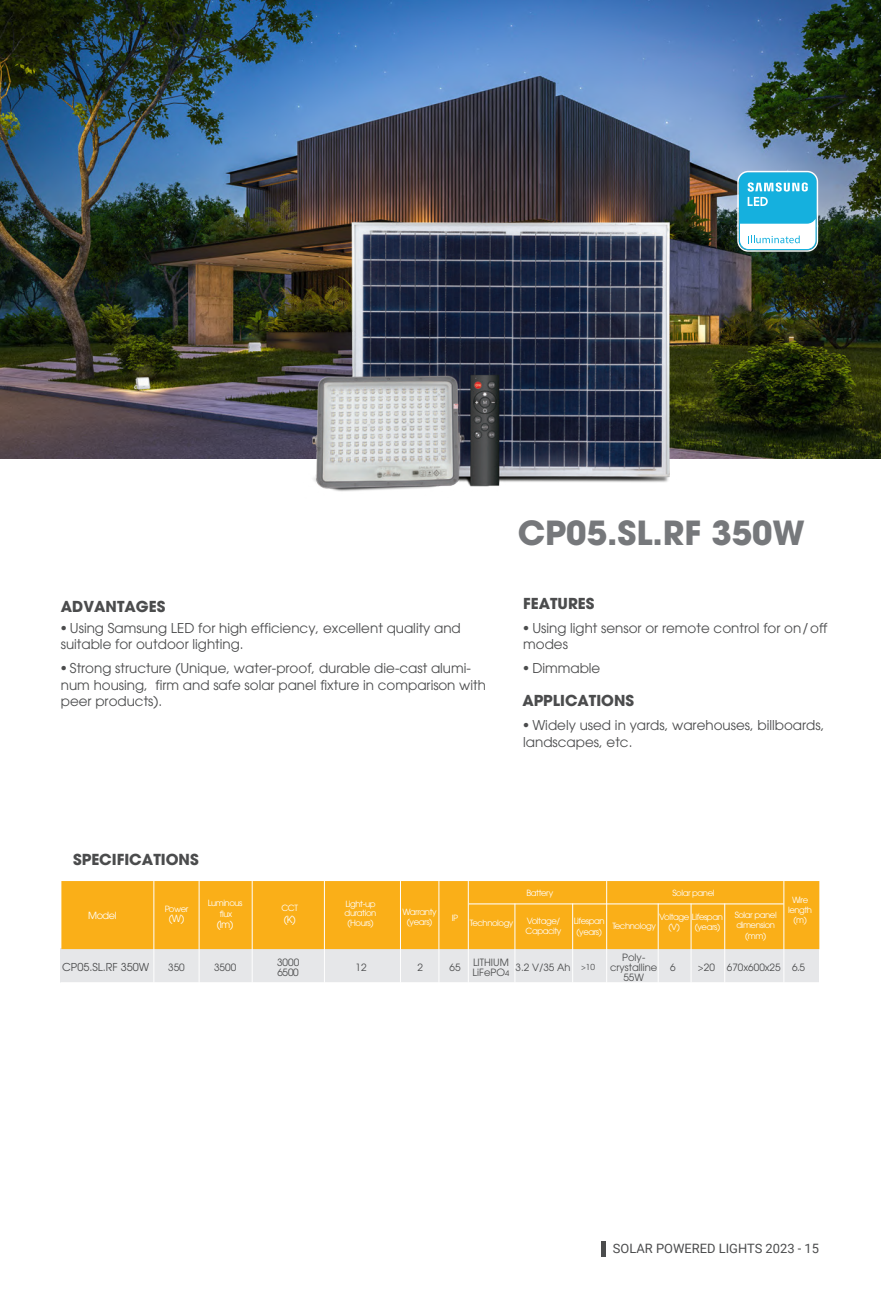
<style>
.page{position:relative;width:881px;height:1293px;background:#fff}
.page>*{position:absolute;margin:0;border:0;box-sizing:border-box;transform-origin:0 0}
.t1{font:700 33px "RD Avo";color:#76787b}
.t2{font:700 15.15px "UTM Avo";color:#4b4c4d}
.t3{font:700 15px "UTM Avo";color:#4b4c4d}
.t4{font:13.5px/16.5px "RD Avo";color:#4b4c4d}
.t5{font:12.9px "Roboto";color:#4b4c4d}
.t6{font:10.8px "UTM Avo";color:#4b4c4d}
.t7{font:9.9px/9.9px "UTM Avo";color:#4b4c4d}
.t8{font:9.75px "UTM Avo";letter-spacing:-.055em;color:#fff}
.t9{font:8.55px/10.2px "UTM Avo";letter-spacing:-.05em;color:#fff;text-align:center}
.s1{font-size:7.5px}
.s2{font-family:"Myriad Pro"}
.s3{font-family:"Myriad Pro";font-size:8.25px}
.s4{font-size:8.25px}
</style>
<div class="page">
<img style="left:0;top:0;width:880px;height:459px">
<svg style="left:738px;top:172px;width:78px;height:78px"></svg>
<div style="left:737px;top:171px;width:80px;height:81px;border:1px solid #fff;border-radius:10px"></div>
<img style="left:258px;top:123px;width:465px;height:369px">
<div style="left:60px;top:948px;width:759px;height:34px;background:#e6e7e9"></div>
<div style="left:61px;top:881px;width:758px;height:68px;background:#faaf18"></div>
<hr style="left:468px;top:903px;width:315px;height:1px;background:#fff">
<hr style="left:153px;top:881px;width:1px;height:101px;background:#fff">
<hr style="left:199px;top:881px;width:1px;height:101px;background:#fff">
<hr style="left:252px;top:881px;width:1px;height:101px;background:#fff">
<hr style="left:324px;top:881px;width:1px;height:101px;background:#fff">
<hr style="left:400px;top:881px;width:1px;height:101px;background:#fff">
<hr style="left:438px;top:881px;width:1px;height:101px;background:#fff">
<hr style="left:468px;top:881px;width:1px;height:101px;background:#fff">
<hr style="left:606px;top:881px;width:1px;height:101px;background:#fff">
<hr style="left:514px;top:903px;width:1px;height:79px;background:#fff">
<hr style="left:572px;top:903px;width:1px;height:79px;background:#fff">
<hr style="left:657px;top:903px;width:1px;height:79px;background:#fff">
<hr style="left:690px;top:903px;width:1px;height:79px;background:#fff">
<hr style="left:724px;top:903px;width:1px;height:79px;background:#fff">
<hr style="left:783px;top:881px;width:1px;height:101px;background:#fff">
<hr style="left:601px;top:1241px;width:4px;height:16px;background:#4b4c4d">
<p class="t1" style="left:517px;top:505px;width:288px">CP05.SL.RF 350W</p>
<p class="t3" style="left:61px;top:593px;width:106px">ADVANTAGES</p>
<p class="t3" style="left:523px;top:590px;width:73px">FEATURES</p>
<p class="t4" style="left:61px;top:618px;width:401px">• Using Samsung LED for high efficiency, excellent quality and suitable for outdoor lighting.</p>
<p class="t4" style="left:61px;top:659px;width:426px">• Strong structure (Unique, water-proof, durable die-cast alumi&shy;num housing, firm and safe solar panel fixture in comparison with peer products).</p>
<p class="t4" style="left:523px;top:618px;width:306px">• Using light sensor or remote control for on/off modes</p>
<p class="t4" style="left:523px;top:659px;width:79px">• Dimmable</p>
<p class="t3" style="left:522px;top:688px;width:113px">APPLICATIONS</p>
<p class="t4" style="left:523px;top:716px;width:303px">• Widely used in yards, warehouses, billboards, landscapes, etc.</p>
<p class="t2" style="left:73px;top:847px;width:127px">SPECIFICATIONS</p>
<p class="t8" style="left:88px;top:908px;width:30px">Model</p>
<p class="t9" style="left:165px;top:903px;width:25px">Power</p>
<p class="t8" style="left:169px;top:911px;width:17px">(W)</p>
<p class="t9" style="left:208px;top:897px;width:36px">Luminous flux</p>
<p class="t8" style="left:217px;top:917px;width:18px">(lm)</p>
<p class="t9" style="left:281px;top:902px;width:18px">CCT</p>
<p class="t8" style="left:283px;top:912px;width:14px">(K)</p>
<p class="t9" style="left:344px;top:897px;width:33px">Light-up duration (Hours)</p>
<p class="t9" style="left:402px;top:905px;width:36px">Warranty (years)</p>
<p class="t9" style="left:451px;top:911px;width:8px">IP</p>
<p class="t9" style="left:526px;top:887px;width:28px">Battery</p>
<p class="t9" style="left:672px;top:887px;width:43px">Solar panel</p>
<p class="t9" style="left:470px;top:917px;width:45px">Technology</p>
<p class="t9" style="left:612px;top:920px;width:45px">Technology</p>
<p class="t9" style="left:694px;top:911px;width:30px;text-align:left;text-indent:-35px">Voltage Lifespan (years)</p>
<p class="t9" style="left:525px;top:914px;width:37px;text-align:left">Voltage/<br>Capacity</p>
<p class="t9" style="left:573px;top:915px;width:32px">Lifespan (years)</p>
<p class="t9" style="left:668px;top:920px;width:13px">(V)</p>
<p class="t9" style="left:734px;top:909px;width:43px">Solar panel dimension (mm)</p>
<p class="t9" style="left:787px;top:893px;width:26px">Wire length (m)</p>
<p class="t7" style="left:609px;top:951px;width:49px;text-align:center">Poly&shy;crystalline<br>55W</p>
<p class="t7" style="left:277px;top:956px;width:24px">3000<br>6500</p>
<p class="t7" style="left:472px;top:956px;width:38px">LITHIUM<br>LiFePO<span class="s1">4</span></p>
<p class="t6" style="left:62px;top:958px;width:89px">CP05.SL.RF 350W</p>
<p class="t7" style="left:726px;top:961px;width:80px">670x600x25 6.5</p>
<p class="t7" style="left:168px;top:961px;width:18px">350</p>
<p class="t7" style="left:214px;top:961px;width:24px">3500</p>
<p class="t7" style="left:697px;top:961px;width:18px"><span class="s2">&gt;</span>20</p>
<p class="t7" style="left:355px;top:961px;width:13px">12</p>
<p class="t7" style="left:417px;top:961px;width:7px">2</p>
<p class="t7" style="left:449px;top:961px;width:13px">65</p>
<p class="t7" style="left:670px;top:961px;width:7px">6</p>
<p class="t7" style="left:515px;top:961px;width:81px">3.2 V/35 Ah <span class="s3">&gt;</span><span class="s4">10</span></p>
<p class="t5" style="left:612px;top:1239px;width:207px">SOLAR POWERED LIGHTS 2023 - 15</p>
</div>
